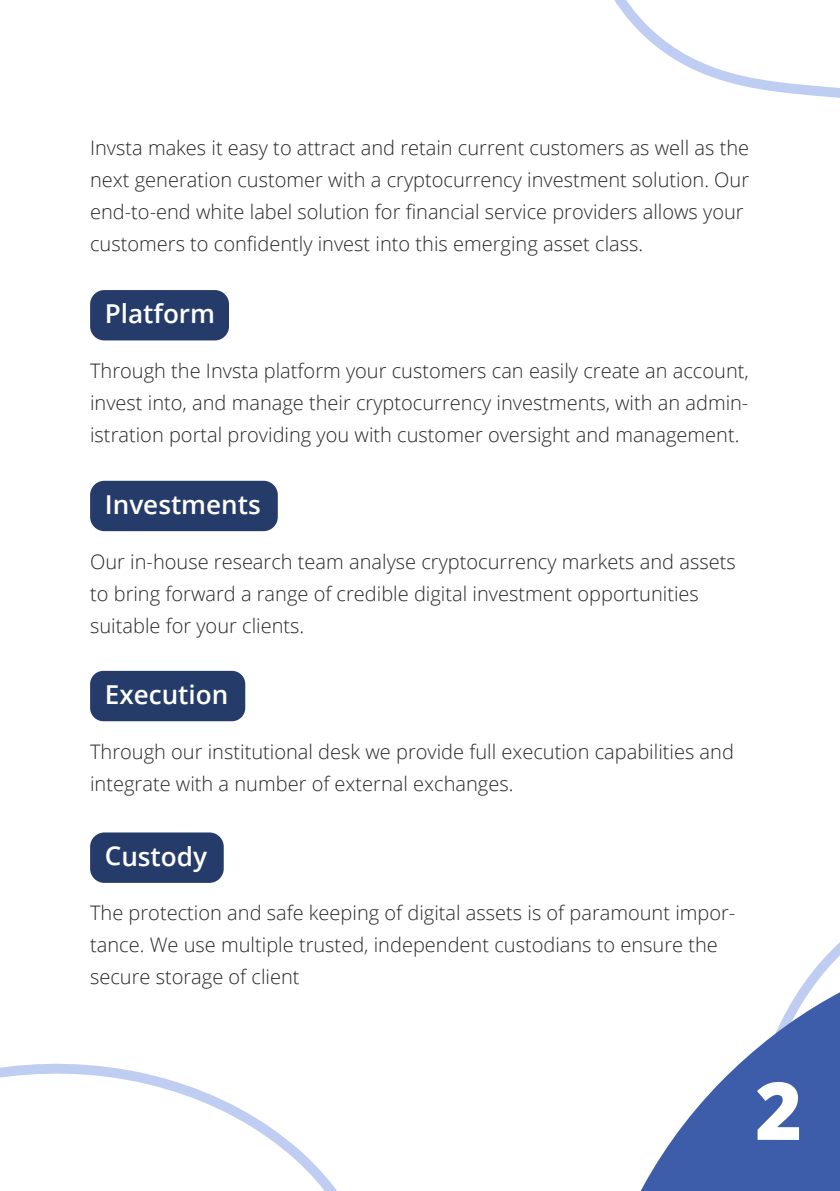
<style>
.page{position:relative;width:840px;height:1191px;background:#fff}
.page>*{position:absolute;margin:0;border:0;box-sizing:border-box;transform-origin:0 0}
.t1{font:800 80px "Open Sans";color:#fff}
.t2{font:600 26px "Open Sans";letter-spacing:-.005em;color:#fff}
.t3{font:300 20px/32px "Open Sans";color:#282727}
</style>
<div class="page">
<div style="left:90px;top:290px;width:139px;height:50px;background:#253c6b;border-radius:14px"></div>
<svg style="left:614px;top:0;width:225px;height:98px"></svg>
<svg style="left:0;top:1063px;width:337px;height:128px"></svg>
<svg style="left:640px;top:943px;width:199px;height:248px"></svg>
<div style="left:90px;top:481px;width:187px;height:50px;background:#253c6b;border-radius:14px"></div>
<div style="left:90px;top:832px;width:133px;height:51px;background:#253c6b;border-radius:14px"></div>
<div style="left:90px;top:671px;width:155px;height:50px;background:#253c6b;border-radius:13px"></div>
<p class="t3" style="left:90px;top:131px;width:660px">Invsta makes it easy to attract and retain current customers as well as the next generation customer with a cryptocurrency investment solution. Our end-to-end white label solution for financial service providers allows your customers to confidently invest into this emerging asset class.</p>
<h2 class="t2" style="left:105px;top:296px;width:112px">Platform</h2>
<p class="t3" style="left:90px;top:354px;width:659px;text-align:justify">Through the Invsta platform your customers can easily create an account, invest into, and manage their cryptocurrency investments, with an admin&shy;istration portal providing you with customer oversight and management.</p>
<h2 class="t2" style="left:105px;top:486px;width:157px">Investments</h2>
<p class="t3" style="left:90px;top:545px;width:646px">Our in-house research team analyse cryptocurrency markets and assets to bring forward a range of credible digital investment opportunities suitable for your clients.</p>
<h2 class="t2" style="left:105px;top:676px;width:125px">Execution</h2>
<p class="t3" style="left:90px;top:735px;width:645px">Through our institutional desk we provide full execution capabilities and integrate with a number of external exchanges.</p>
<h2 class="t2" style="left:105px;top:838px;width:104px">Custody</h2>
<p class="t3" style="left:90px;top:896px;width:646px">The protection and safe keeping of digital assets is of paramount impor&shy;tance. We use multiple trusted, independent custodians to ensure the secure storage of client</p>
<h1 class="t1" style="left:754px;top:1050px;width:49px">2</h1>
</div>
